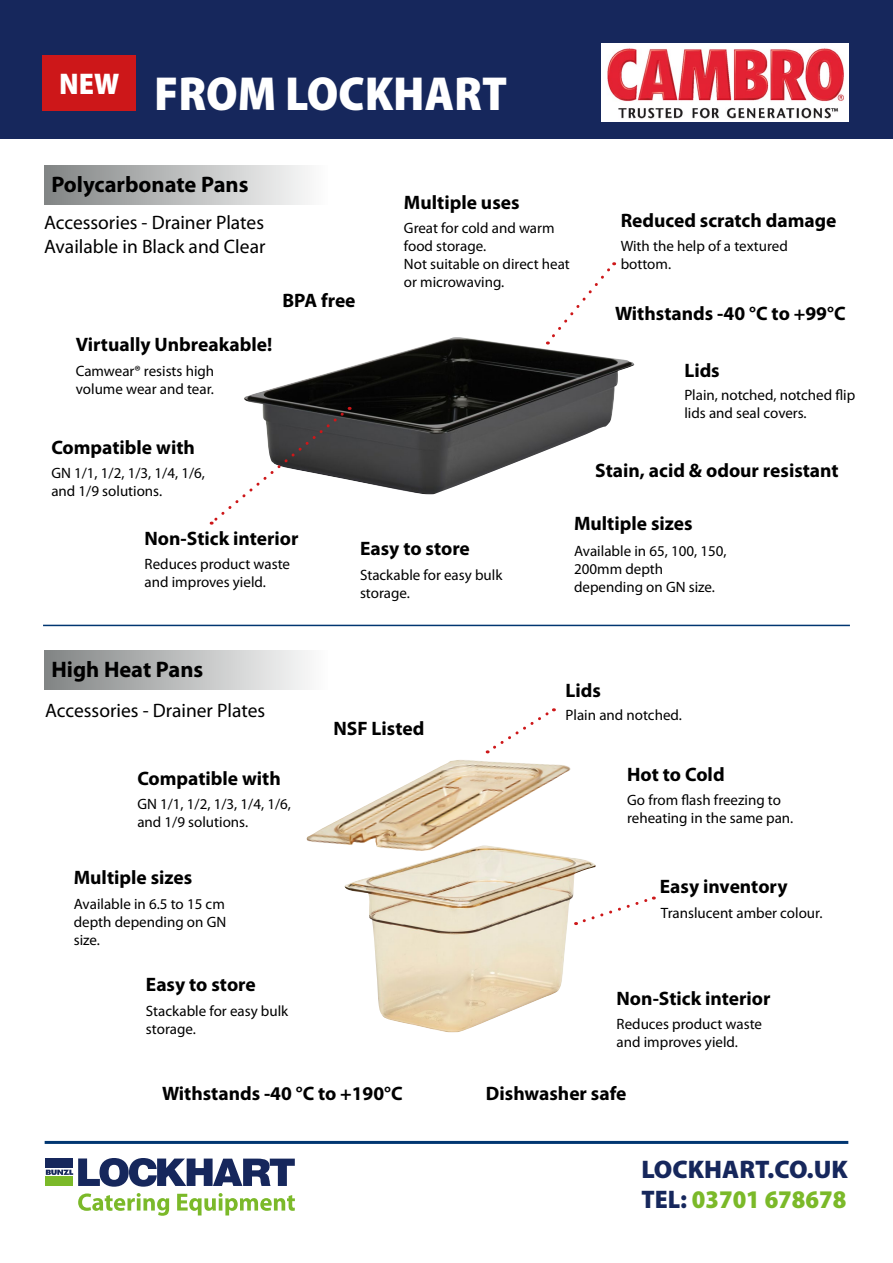
<style>
.page{position:relative;width:893px;height:1263px;background:#fff}
.page>*{position:absolute;margin:0;border:0;box-sizing:border-box;transform-origin:0 0}
.t1{font:900 semi-condensed 48px "Myriad Pro";color:#fff}
.t2{font:900 semi-condensed 30px "Myriad Pro";color:#fff}
.t3{font:900 25.5px/30px "Myriad Pro";color:#16275c}
.t4{font:700 22.5px "Myriad Pro";color:#000}
.t5{font:700 19.5px "Myriad Pro";color:#000}
.t6{font:19.5px "Myriad Pro";color:#000}
.t7{font:15px/18px "Myriad Pro";color:#000}
.s1{font-stretch:semi-condensed}
.s2{font-stretch:semi-condensed;color:#7bb929}
</style>
<div class="page">
<div style="left:0;top:0;width:893px;height:138px;background:#16275c"></div>
<div style="left:43px;top:55px;width:93px;height:55px;background:#cd1719"></div>
<svg style="left:78px;top:1193px;width:91px;height:23px"></svg>
<svg style="left:177px;top:1193px;width:118px;height:22px"></svg>
<svg style="left:46px;top:1158px;width:249px;height:29px"></svg>
<div style="left:46px;top:1176px;width:27px;height:10px;background:#7bb929"></div>
<div style="left:46px;top:1158px;width:27px;height:10px;background:#16275c"></div>
<hr style="left:45px;top:1141px;width:803px;height:3px;background:#003671">
<img style="left:602px;top:44px;width:246px;height:77px">
<hr style="left:43px;top:625px;width:807px;height:1px;background:#003671">
<div style="left:45px;top:165px;width:283px;height:39px;background:linear-gradient(to right,#828585,#fdfdfd)"></div>
<img style="left:244px;top:337px;width:390px;height:157px">
<img style="left:345px;top:851px;width:251px;height:182px">
<img style="left:306px;top:760px;width:265px;height:91px">
<div style="left:45px;top:650px;width:283px;height:40px;background:linear-gradient(to right,#828585,#fdfdfd)"></div>
<svg style="left:210px;top:407px;width:140px;height:118px"></svg>
<svg style="left:547px;top:262px;width:68px;height:82px"></svg>
<svg style="left:487px;top:708px;width:67px;height:45px"></svg>
<svg style="left:576px;top:896px;width:78px;height:29px"></svg>
<h2 class="t2" style="left:59px;top:64px;width:62px">NEW</h2>
<h1 class="t1" style="left:154px;top:62px;width:354px">FROM LOCKHART</h1>
<h3 class="t4" style="left:51px;top:169px;width:199px">Polycarbonate Pans</h3>
<h3 class="t6" style="left:44px;top:211px;width:221px">Accessories - Drainer Plates</h3>
<h3 class="t6" style="left:44px;top:234px;width:223px">Available in Black and Clear</h3>
<h3 class="t5" style="left:282px;top:288px;width:75px">BPA free</h3>
<h3 class="t5" style="left:404px;top:189px;width:117px">Multiple uses</h3>
<p class="t7" style="left:404px;top:218px;width:167px">Great for cold and warm food storage.<br>Not suitable on direct heat or microwaving.</p>
<h3 class="t5" style="left:621px;top:208px;width:217px">Reduced scratch damage</h3>
<p class="t7" style="left:621px;top:237px;width:169px">With the help of a textured bottom.</p>
<h3 class="t5" style="left:615px;top:301px;width:232px">Withstands -40 °C to +99°C</h3>
<h3 class="t5" style="left:76px;top:331px;width:198px">Virtually Unbreakable!</h3>
<p class="t7" style="left:76px;top:362px;width:140px">Camwear® resists high volume wear and tear.</p>
<h3 class="t5" style="left:684px;top:358px;width:37px">Lids</h3>
<p class="t7" style="left:684px;top:386px;width:172px">Plain, notched, notched flip lids and seal covers.</p>
<h3 class="t5" style="left:51px;top:434px;width:145px">Compatible with</h3>
<p class="t7" style="left:51px;top:463px;width:155px">GN 1/1, 1/2, 1/3, 1/4, 1/6, and 1/9 solutions.</p>
<h3 class="t5" style="left:145px;top:526px;width:156px">Non-Stick interior</h3>
<p class="t7" style="left:145px;top:555px;width:147px">Reduces product waste and improves yield.</p>
<h3 class="t4" style="left:51px;top:655px;width:153px">High Heat Pans</h3>
<h3 class="t5" style="left:360px;top:535px;width:111px">Easy to store</h3>
<p class="t7" style="left:360px;top:566px;width:144px">Stackable for easy bulk storage.</p>
<h3 class="t5" style="left:595px;top:457px;width:245px">Stain, acid &amp; odour resistant</h3>
<h3 class="t5" style="left:574px;top:511px;width:120px">Multiple sizes</h3>
<p class="t7" style="left:574px;top:541px;width:154px">Available in 65, 100, 150,<br>200mm depth depending on GN size.</p>
<h3 class="t5" style="left:566px;top:677px;width:37px">Lids</h3>
<h3 class="t6" style="left:45px;top:699px;width:221px">Accessories - Drainer Plates</h3>
<p class="t7" style="left:566px;top:705px;width:118px">Plain and notched.</p>
<h3 class="t5" style="left:333px;top:715px;width:92px">NSF Listed</h3>
<h3 class="t5" style="left:137px;top:765px;width:145px">Compatible with</h3>
<p class="t7" style="left:137px;top:794px;width:155px">GN 1/1, 1/2, 1/3, 1/4, 1/6, and 1/9 solutions.</p>
<h3 class="t5" style="left:74px;top:864px;width:120px">Multiple sizes</h3>
<p class="t7" style="left:74px;top:895px;width:154px;text-align:justify">Available in 6.5 to 15 cm depth depending on GN size.</p>
<h3 class="t5" style="left:146px;top:971px;width:111px">Easy to store</h3>
<p class="t7" style="left:146px;top:1002px;width:144px">Stackable for easy bulk storage.</p>
<h3 class="t5" style="left:627px;top:761px;width:99px">Hot to Cold</h3>
<p class="t7" style="left:627px;top:790px;width:168px">Go from flash freezing to reheating in the same pan.</p>
<h3 class="t5" style="left:660px;top:873px;width:129px">Easy inventory</h3>
<p class="t7" style="left:661px;top:904px;width:163px">Translucent amber colour.</p>
<h3 class="t5" style="left:617px;top:985px;width:156px">Non-Stick interior</h3>
<p class="t7" style="left:617px;top:1014px;width:147px">Reduces product waste and improves yield.</p>
<h3 class="t5" style="left:162px;top:1080px;width:242px">Withstands -40 °C to +190°C</h3>
<h3 class="t5" style="left:486px;top:1080px;width:142px">Dishwasher safe</h3>
<h3 class="t3" style="left:641px;top:1154px;width:208px">LOCKHART.CO.UK<br><span class="s1">TEL:</span> <span class="s2">03701 678678</span></h3>
</div>
